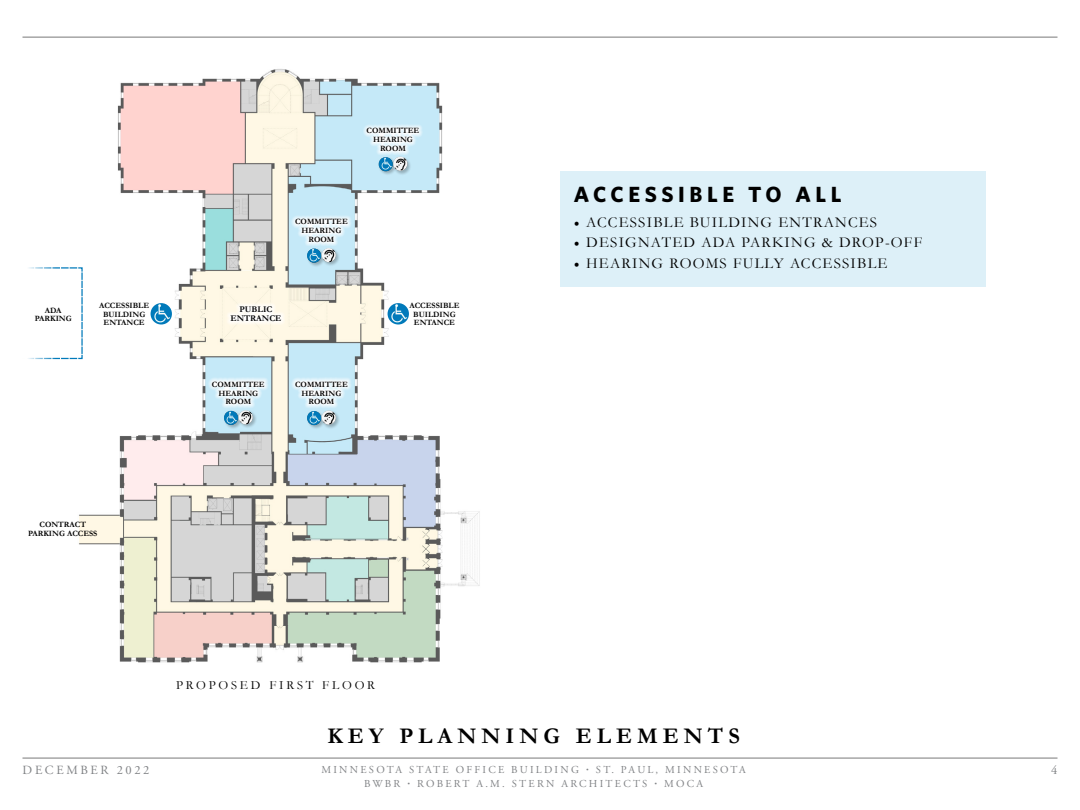
<style>
.page{position:relative;width:1080px;height:810px;background:#fff}
.page>*{position:absolute;margin:0;border:0;box-sizing:border-box;transform-origin:0 0}
.t1{font:700 22.5px "Garamond";letter-spacing:.225em;color:#000}
.t2{font:700 22px "Whitney";letter-spacing:.21em;color:#000}
.t3{font:15.12px "Garamond";letter-spacing:.08em;color:#000}
.t4{font:12.5px "Garamond";letter-spacing:.225em;color:#000}
.t5{font:12.5px "Adobe Garamond Pro";letter-spacing:.215em;color:#808285}
.t6{font:10.62px "Adobe Garamond Pro";letter-spacing:.215em;color:#808285}
.t7{font:700 8.75px/8.8px "Garamond";color:#000;text-align:center}
.t8{font:700 8.12px/8.8px "Garamond";color:#000;text-align:center}
.s1{font-family:"Minion Pro"}
.s2{font-weight:700}
</style>
<div class="page">
<hr style="left:22px;top:37px;width:1036px;height:1px;background:#797979">
<img style="left:79px;top:69px;width:401px;height:594px">
<svg style="left:363px;top:124px;width:60px;height:31px"></svg>
<svg style="left:291px;top:215px;width:61px;height:31px"></svg>
<svg style="left:291px;top:377px;width:61px;height:32px"></svg>
<svg style="left:208px;top:377px;width:61px;height:32px"></svg>
<svg style="left:226px;top:302px;width:59px;height:23px"></svg>
<img style="left:151px;top:303px;width:21px;height:22px;border-radius:11px">
<img style="left:388px;top:303px;width:21px;height:22px;border-radius:11px">
<div style="left:378px;top:157px;width:19px;height:19px;background:#000;opacity:.25"></div>
<div style="left:379px;top:157px;width:14px;height:14px;background:#000;opacity:.75"></div>
<img style="left:379px;top:157px;width:14px;height:14px;border-radius:7px">
<div style="left:306px;top:248px;width:20px;height:19px;background:#000;opacity:.25"></div>
<div style="left:307px;top:249px;width:14px;height:14px;background:#000;opacity:.75"></div>
<img style="left:307px;top:249px;width:14px;height:14px;border-radius:7px">
<div style="left:306px;top:410px;width:20px;height:20px;background:#000;opacity:.25"></div>
<div style="left:307px;top:411px;width:14px;height:14px;background:#000;opacity:.75"></div>
<img style="left:307px;top:411px;width:14px;height:14px;border-radius:7px">
<div style="left:223px;top:410px;width:20px;height:20px;background:#000;opacity:.25"></div>
<div style="left:224px;top:411px;width:14px;height:14px;background:#000;opacity:.75"></div>
<img style="left:224px;top:411px;width:14px;height:14px;border-radius:7px">
<div style="left:393px;top:156px;width:19px;height:19px;background:#000;opacity:.25"></div>
<div style="left:393px;top:157px;width:14px;height:14px;background:#000;opacity:.75"></div>
<img style="left:393px;top:157px;width:14px;height:14px;border-radius:7px">
<div style="left:321px;top:248px;width:19px;height:19px;background:#000;opacity:.25"></div>
<div style="left:322px;top:248px;width:14px;height:14px;background:#000;opacity:.75"></div>
<img style="left:322px;top:248px;width:14px;height:14px;border-radius:7px">
<div style="left:321px;top:410px;width:19px;height:19px;background:#000;opacity:.25"></div>
<div style="left:322px;top:411px;width:14px;height:14px;background:#000;opacity:.75"></div>
<img style="left:322px;top:411px;width:14px;height:14px;border-radius:7px">
<div style="left:238px;top:410px;width:19px;height:19px;background:#000;opacity:.25"></div>
<div style="left:239px;top:410px;width:14px;height:14px;background:#000;opacity:.75"></div>
<img style="left:239px;top:410px;width:14px;height:14px;border-radius:7px">
<svg style="left:28px;top:267px;width:55px;height:93px"></svg>
<hr style="left:22px;top:758px;width:1036px;height:1px;background:#797979">
<div style="left:561px;top:171px;width:425px;height:116px;background:#ddf0f8"></div>
<p class="t8" style="left:35px;top:306px;width:38px">ADA<br>PARKING</p>
<p class="t8" style="left:99px;top:301px;width:52px">ACCESSIBLE<br>BUILDING<br>ENTANCE</p>
<p class="t8" style="left:28px;top:520px;width:71px">CONTRACT<br>PARKING ACCESS</p>
<p class="t8" style="left:367px;top:127px;width:54px">COMMITTEE<br>HEARING<br>ROOM</p>
<p class="t8" style="left:295px;top:218px;width:54px">COMMITTEE<br>HEARING<br>ROOM</p>
<p class="t7" style="left:231px;top:305px;width:52px">PUBLIC<br>ENTRANCE</p>
<p class="t8" style="left:409px;top:301px;width:52px">ACCESSIBLE<br>BUILDING<br>ENTANCE</p>
<p class="t8" style="left:212px;top:380px;width:54px">COMMITTEE<br>HEARING<br>ROOM</p>
<p class="t8" style="left:295px;top:380px;width:54px">COMMITTEE<br>HEARING<br>ROOM</p>
<h2 class="t2" style="left:574px;top:179px;width:269px">ACCESSIBLE TO ALL</h2>
<h3 class="t3" style="left:574px;top:212px;width:305px"><span class="s1">•</span> ACCESSIBLE BUILDING ENTRANCES</h3>
<h3 class="t3" style="left:574px;top:232px;width:350px"><span class="s1">•</span> DESIGNATED ADA PARKING &amp; DROP-OFF</h3>
<h3 class="t3" style="left:574px;top:253px;width:315px"><span class="s1">•</span> HEARING ROOMS FULLY ACCESSIBLE</h3>
<h3 class="t4" style="left:176px;top:676px;width:201px">PROPOSED FIRST FLOOR</h3>
<h1 class="t1" style="left:328px;top:721px;width:414px">KEY PLANNING ELEMENTS</h1>
<h3 class="t5" style="left:23px;top:763px;width:128px">DECEMBER 2022</h3>
<h3 class="t6" style="left:321px;top:763px;width:426px">MINNESOTA STATE OFFICE BUILDING <span class="s2">·</span> ST. PAUL, MINNESOTA</h3>
<h3 class="t5" style="left:1051px;top:763px;width:8px">4</h3>
<h3 class="t6" style="left:364px;top:777px;width:341px">BWBR <span class="s2">·</span> ROBERT A.M. STERN ARCHITECTS <span class="s2">·</span> MOCA</h3>
</div>
